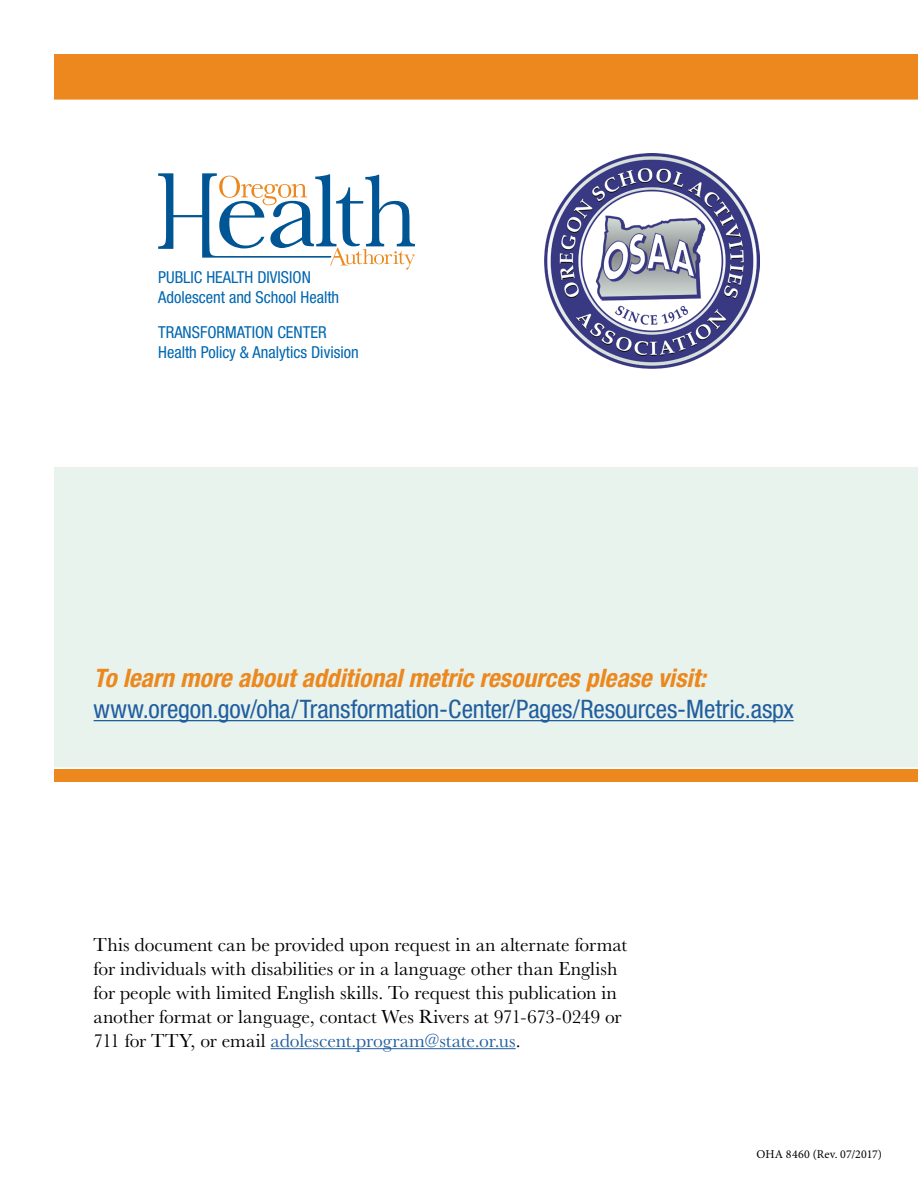
<style>
.page{position:relative;width:918px;height:1188px;background:#fff}
.page>*{position:absolute;margin:0;border:0;box-sizing:border-box;transform-origin:0 0}
.t1{font:condensed 25.5px "Helvetica Neue LT Std";letter-spacing:-.005em;color:#215e9e}
.t2{font:italic 700 condensed 25.5px "Helvetica Neue LT Std";color:#ec881d}
.t3{font:19.5px/24px "Baskerville URW";color:#000}
.t4{font:condensed 16.5px/19.8px "Helvetica Neue LT Std";color:#0067b0}
.t5{font:12px "Minion Pro";letter-spacing:.02em;color:#000}
.s1{color:#215e9e}
</style>
<div class="page">
<div style="left:54px;top:466px;width:864px;height:303px;background:#e8f3ee"></div>
<div style="left:54px;top:54px;width:864px;height:46px;background:#ec881d"></div>
<div style="left:54px;top:769px;width:864px;height:13px;background:#ec881d"></div>
<hr style="left:271px;top:1048px;width:245px;height:1px;background:#215e9e">
<hr style="left:94px;top:720px;width:700px;height:1px;background:#215e9e">
<hr style="left:13px;top:465px;width:905px;height:2px;background:#fff">
<hr style="left:13px;top:767px;width:905px;height:2px;background:#fff">
<svg style="left:158px;top:173px;width:257px;height:97px"></svg>
<img style="left:545px;top:154px;width:215px;height:215px">
<p class="t4" style="left:158px;top:268px;width:183px">PUBLIC HEALTH DIVISION<br>Adolescent and School Health</p>
<p class="t4" style="left:158px;top:322px;width:202px">TRANSFORMATION CENTER<br>Health Policy &amp; Analytics Division</p>
<h1 class="t2" style="left:94px;top:662px;width:614px">To learn more about additional metric resources please visit:</h1>
<h1 class="t1" style="left:94px;top:694px;width:702px">www.oregon.gov/oha/Transformation-Center/Pages/Resources-Metric.aspx</h1>
<p class="t3" style="left:94px;top:932px;width:535px">This document can be provided upon request in an alternate format for individuals with disabilities or in a language other than English for people with limited English skills. To request this publication in another format or language, contact Wes Rivers at 971-673-0249 or 711 for TTY, or email <span class="s1">adolescent.program@state.or.us</span>.</p>
<p class="t5" style="left:756px;top:1146px;width:127px">OHA 8460 (Rev. 07/2017)</p>
</div>
